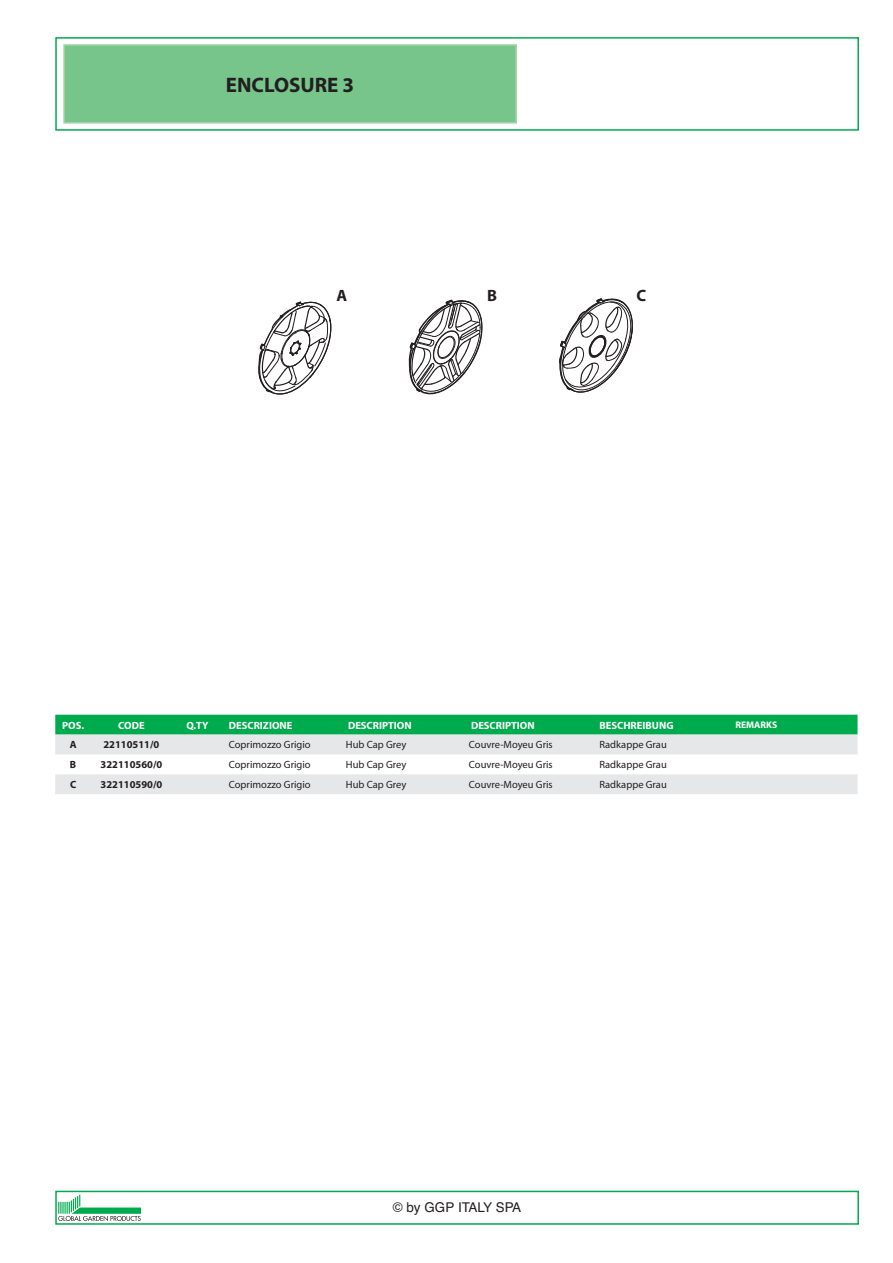
<style>
.page{position:relative;width:893px;height:1263px;background:#fff}
.page>*{position:absolute;margin:0;border:0;box-sizing:border-box;transform-origin:0 0}
.t1{font:700 21px "Myriad Pro";color:#231f20}
.t2{font:700 16.35px "Myriad Pro";color:#231f20}
.t3{font:13.5px "Helvetica";color:#231f20}
.t4{font:10.5px "Myriad Pro";color:#231f20}
.t5{font:700 10.5px "Myriad Pro";color:#fff}
.t6{font:700 10.5px "Myriad Pro";color:#231f20}
.t7{font:700 9.6px "Myriad Pro";color:#fff}
</style>
<div class="page">
<div style="left:55px;top:1191px;width:804px;height:34px;border:2px solid #00ab4d"></div>
<svg style="left:58px;top:1194px;width:83px;height:27px"></svg>
<div style="left:55px;top:715px;width:802px;height:20px;background:#00ab4d"></div>
<svg style="left:55px;top:735px;width:802px;height:59px;fill:#e6e7e9"></svg>
<svg style="left:408px;top:299px;width:75px;height:96px"></svg>
<svg style="left:559px;top:298px;width:74px;height:95px"></svg>
<svg style="left:258px;top:301px;width:74px;height:94px"></svg>
<div style="left:55px;top:37px;width:804px;height:94px;border:2px solid #00ab4d"></div>
<div style="left:64px;top:45px;width:452px;height:78px;background:#77c58b"></div>
<hr style="left:63px;top:44px;width:454px;height:2px;background:#a5d6ae">
<hr style="left:63px;top:46px;width:2px;height:76px;background:#a5d6ae">
<hr style="left:515px;top:46px;width:2px;height:76px;background:#a5d6ae">
<hr style="left:63px;top:122px;width:454px;height:2px;background:#a5d6ae">
<h1 class="t1" style="left:226px;top:71px;width:130px">ENCLOSURE 3</h1>
<h2 class="t2" style="left:336px;top:285px;width:12px">A</h2>
<h2 class="t2" style="left:487px;top:285px;width:11px">B</h2>
<h2 class="t2" style="left:636px;top:285px;width:11px">C</h2>
<p class="t5" style="left:62px;top:718px;width:24px">POS.</p>
<p class="t5" style="left:118px;top:718px;width:28px">CODE</p>
<p class="t5" style="left:186px;top:718px;width:23px">Q.TY</p>
<p class="t5" style="left:229px;top:718px;width:65px">DESCRIZIONE</p>
<p class="t5" style="left:348px;top:718px;width:65px">DESCRIPTION</p>
<p class="t5" style="left:471px;top:718px;width:65px">DESCRIPTION</p>
<p class="t5" style="left:599px;top:718px;width:76px">BESCHREIBUNG</p>
<p class="t7" style="left:735px;top:718px;width:43px">REMARKS</p>
<p class="t6" style="left:70px;top:738px;width:8px">A</p>
<p class="t6" style="left:103px;top:738px;width:57px">22110511/0</p>
<p class="t4" style="left:229px;top:738px;width:83px">Coprimozzo Grigio</p>
<p class="t4" style="left:346px;top:738px;width:62px">Hub Cap Grey</p>
<p class="t4" style="left:469px;top:738px;width:85px">Couvre-Moyeu Gris</p>
<p class="t4" style="left:599px;top:738px;width:69px">Radkappe Grau</p>
<p class="t6" style="left:70px;top:758px;width:8px">B</p>
<p class="t6" style="left:101px;top:758px;width:63px">322110560/0</p>
<p class="t4" style="left:229px;top:758px;width:83px">Coprimozzo Grigio</p>
<p class="t4" style="left:346px;top:758px;width:62px">Hub Cap Grey</p>
<p class="t4" style="left:469px;top:758px;width:85px">Couvre-Moyeu Gris</p>
<p class="t4" style="left:599px;top:758px;width:69px">Radkappe Grau</p>
<p class="t6" style="left:70px;top:778px;width:8px">C</p>
<p class="t6" style="left:101px;top:778px;width:63px">322110590/0</p>
<p class="t4" style="left:229px;top:778px;width:83px">Coprimozzo Grigio</p>
<p class="t4" style="left:346px;top:778px;width:62px">Hub Cap Grey</p>
<p class="t4" style="left:469px;top:778px;width:85px">Couvre-Moyeu Gris</p>
<p class="t4" style="left:599px;top:778px;width:69px">Radkappe Grau</p>
<p class="t3" style="left:393px;top:1196px;width:130px">© by GGP ITALY SPA</p>
</div>
